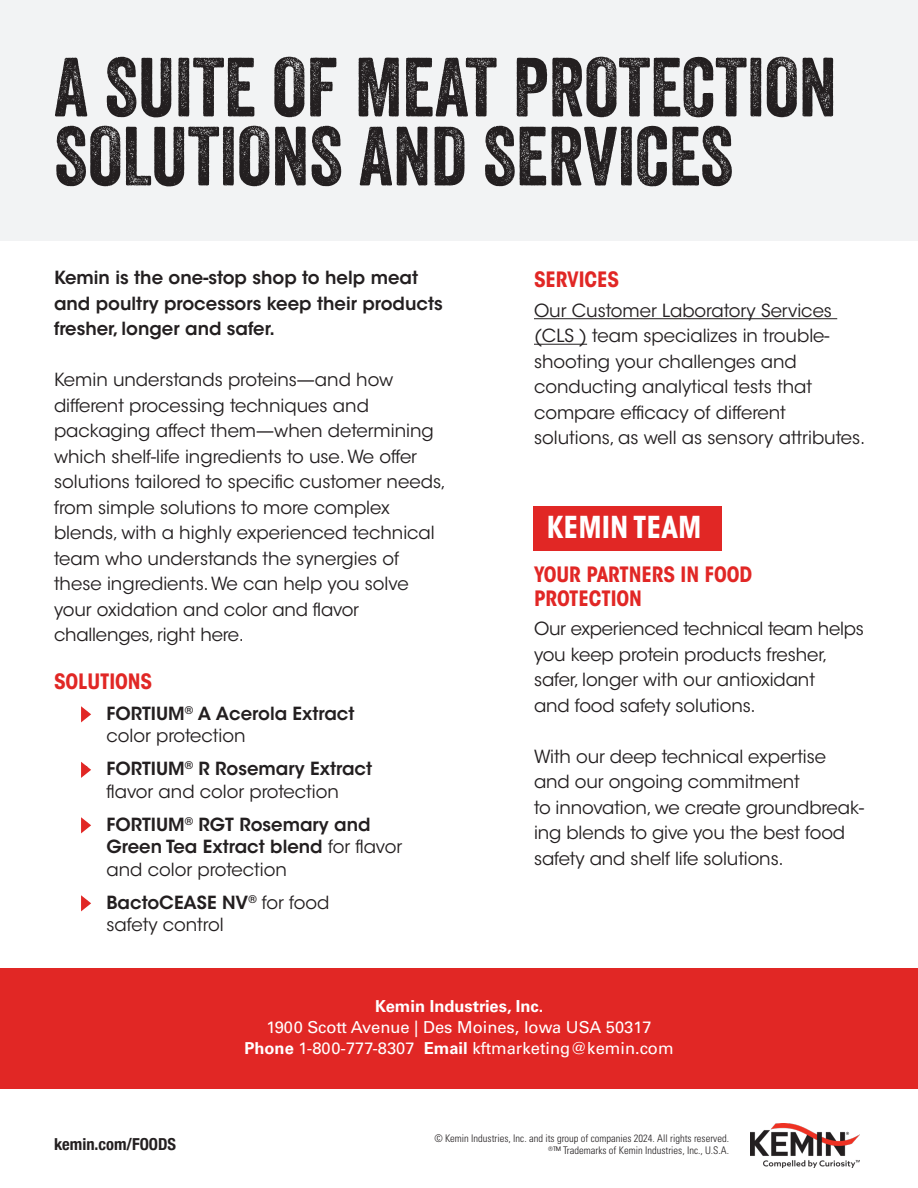
<style>
.page{position:relative;width:918px;height:1188px;background:#fff}
.page>*{position:absolute;margin:0;border:0;box-sizing:border-box;transform-origin:0 0}
.t1{font:81px/69px "Veneer";color:#231f20}
.t2{font:700 condensed 30px "ITC Avant Garde Std";color:#fff}
.t3{font:700 condensed 21px/24px "ITC Avant Garde Std";letter-spacing:-.005em;color:#e12725}
.t4{font:18px/25.5px "ITC Avant Garde Std";color:#231f20}
.t5{font:600 18px/22.5px "ITC Avant Garde Std";color:#231f20}
.t6{font:16.5px "Univers LT Std";color:#fff}
.t7{font:700 16.5px "Univers LT Std";color:#fff}
.t8{font:700 condensed 16.5px "Helvetica Neue";color:#231f20}
.t9{font:300 condensed 10.5px/12.6px "Univers LT Std";color:#231f20;text-align:right}
.s1{font-weight:400}
.s2{font-weight:600}
.s3{font-weight:700}
</style>
<div class="page">
<div style="left:0;top:0;width:918px;height:240px;background:#f2f3f4"></div>
<div style="left:0;top:968px;width:918px;height:121px;background:#e12725"></div>
<div style="left:533px;top:506px;width:188px;height:45px;background:#e12725"></div>
<svg style="left:81px;top:762px;width:10px;height:16px"></svg>
<svg style="left:81px;top:817px;width:10px;height:16px"></svg>
<hr style="left:534px;top:318px;width:303px;height:1px;background:#231f20">
<hr style="left:534px;top:344px;width:53px;height:1px;background:#231f20">
<svg style="left:81px;top:895px;width:10px;height:16px"></svg>
<svg style="left:81px;top:706px;width:10px;height:16px"></svg>
<img style="left:751px;top:1123px;width:108px;height:44px">
<p class="t1" style="left:54px;top:52px;width:784px">A SUITE OF MEAT PROTECTION<br>SOLUTIONS AND SERVICES</p>
<p class="t5" style="left:54px;top:265px;width:390px;line-height:25.5px">Kemin is the one-stop shop to help meat and poultry processors keep their products fresher, longer and safer.</p>
<p class="t4" style="left:54px;top:367px;width:394px">Kemin understands proteins—and how different processing techniques and packaging affect them—when determining which shelf-life ingredients to use. We offer solutions tailored to specific customer needs, from simple solutions to more complex blends, with a highly experienced technical team who understands the synergies of these ingredients. We can help you solve your oxidation and color and flavor challenges, right here.</p>
<p class="t3" style="left:54px;top:669px;width:100px">SOLUTIONS</p>
<p class="t5" style="left:106px;top:702px;width:250px;text-indent:-27px">• FORTIUM<sup>®</sup> A Acerola Extract <span class="s1">color protection</span></p>
<p class="t5" style="left:80px;top:757px;width:294px;text-align:center">• FORTIUM<sup>®</sup> R Rosemary Extract <span class="s1">flavor and color protection</span></p>
<p class="t5" style="left:106px;top:813px;width:297px;text-indent:-27px">• FORTIUM<sup>®</sup> RGT Rosemary and<br>Green Tea Extract blend <span class="s1">for flavor and color protection</span></p>
<p class="t4" style="left:106px;top:891px;width:224px;line-height:22.5px;text-indent:-27px"><span class="s2">• BactoCEASE NV</span><sup>®</sup> for food safety control</p>
<p class="t3" style="left:534px;top:267px;width:87px">SERVICES</p>
<p class="t4" style="left:534px;top:298px;width:333px">Our Customer Laboratory Services (CLS ) team specializes in trouble&shy;shooting your challenges and conducting analytical tests that compare efficacy of different solutions, as well as sensory attributes.</p>
<p class="t2" style="left:547px;top:508px;width:156px">KEMIN TEAM</p>
<p class="t3" style="left:534px;top:563px;width:220px">YOUR PARTNERS IN FOOD<br>PROTECTION</p>
<p class="t4" style="left:534px;top:616px;width:331px">Our experienced technical team helps you keep protein products fresher, safer, longer with our antioxidant<br>and food safety solutions.</p>
<p class="t4" style="left:534px;top:744px;width:332px">With our deep technical expertise and our ongoing commitment<br>to innovation, we create groundbreak&shy;ing blends to give you the best food safety and shelf life solutions.</p>
<p class="t7" style="left:375px;top:997px;width:170px">Kemin Industries, Inc.</p>
<p class="t6" style="left:266px;top:1018px;width:387px">1900 Scott Avenue | Des Moines, Iowa USA 50317</p>
<p class="t6" style="left:244px;top:1039px;width:431px"><span class="s3">Phone</span> 1-800-777-8307 <span class="s3">Email</span> kftmarketing@kemin.com</p>
<p class="t8" style="left:54px;top:1131px;width:124px">kemin.com/FOODS</p>
<p class="t9" style="left:434px;top:1132px;width:296px">© Kemin Industries, Inc. and its group of companies 2024. All rights reserved. <sup>®</sup>™ Trademarks of Kemin Industries, Inc., U.S.A.</p>
</div>
